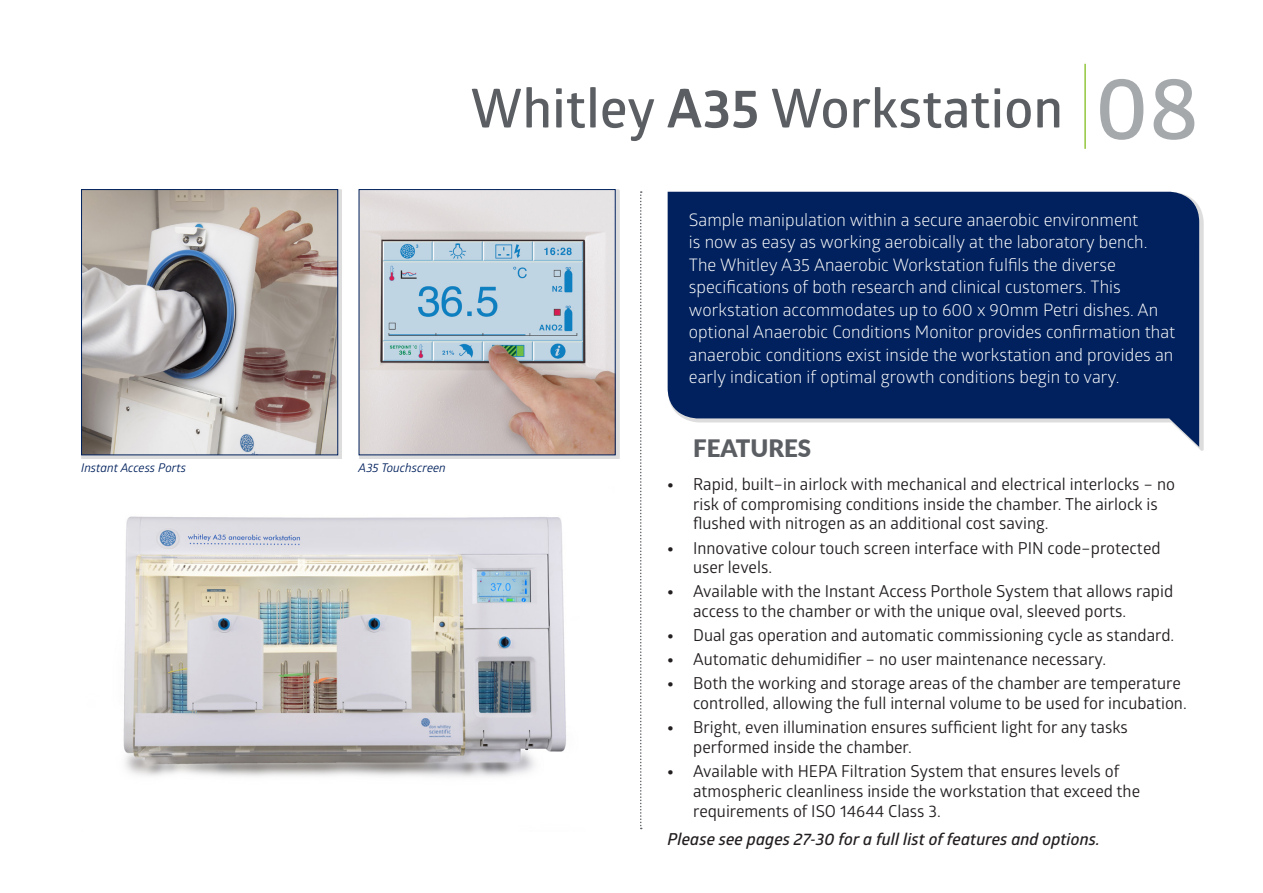
<style>
.page{position:relative;width:1263px;height:893px;background:#fff}
.page>*{position:absolute;margin:0;border:0;box-sizing:border-box;transform-origin:0 0}
.Table_of_contents_2{font:600 87px "Glober";color:#a5a9ac}
.Headline_1{font:600 54px "Glober";color:#5b5e62}
.Headline_2{font:900 24px "Lato";color:#5b5e62}
.t1{font:17.25px/22.5px "Glober";color:#fff}
.Headline_2-2{font:16.5px/19.8px "Glober";color:#231f20}
.Headline_2-3{font:italic 600 16.5px "Glober";color:#231f20}
.Quotes{font:italic 12px "Glober";color:#00215d}
.s1{font-weight:700}
.s2{font-weight:800}
</style>
<div class="page">
<hr style="left:1084px;top:64px;width:2px;height:85px;background:#92c73d">
<svg style="left:640px;top:191px;width:2px;height:638px"></svg>
<div style="left:668px;top:192px;width:535px;height:259px;background:#231f20;opacity:.15"></div>
<svg style="left:668px;top:192px;width:531px;height:255px;background:#1b396e"></svg>
<img style="left:123px;top:516px;width:443px;height:261px">
<div style="left:359px;top:190px;width:260px;height:269px;background:#231f20;opacity:.15"></div>
<img style="left:361px;top:191px;width:253px;height:262px">
<div style="left:359px;top:189px;width:257px;height:266px;border:1px solid #00215d"></div>
<div style="left:82px;top:190px;width:260px;height:269px;background:#231f20;opacity:.15"></div>
<img style="left:83px;top:191px;width:253px;height:262px">
<div style="left:81px;top:189px;width:257px;height:266px;border:1px solid #00215d"></div>
<p class="Headline_1" style="left:470px;top:71px;width:594px">Whitley <span class="s1">A35</span> Workstation</p>
<p class="Table_of_contents_2" style="left:1095px;top:47px;width:106px">08</p>
<p class="Quotes" style="left:81px;top:459px;width:106px">Instant Access Ports</p>
<p class="Quotes" style="left:359px;top:459px;width:89px">A35 Touchscreen</p>
<p class="t1" style="left:689px;top:208px;width:488px">Sample manipulation within a secure anaerobic environment<br>is now as easy as working aerobically at the laboratory bench.<br>The Whitley A35 Anaerobic Workstation fulfils the diverse specifications of both research and clinical customers. This workstation accommodates up to 600 x 90mm Petri dishes. An optional Anaerobic Conditions Monitor provides confirmation that anaerobic conditions exist inside the workstation and provides an early indication if optimal growth conditions begin to vary.</p>
<p class="Headline_2" style="left:693px;top:430px;width:120px">FEATURES</p>
<p class="Headline_2-2" style="left:693px;top:473px;width:483px;text-indent:-26px"><span class="s2">•</span> Rapid, built–in airlock with mechanical and electrical interlocks – no risk of compromising conditions inside the chamber. The airlock is flushed with nitrogen as an additional cost saving.</p>
<p class="Headline_2-2" style="left:693px;top:537px;width:469px;text-indent:-26px"><span class="s2">•</span> Innovative colour touch screen interface with PIN code–protected user levels.</p>
<p class="Headline_2-2" style="left:693px;top:581px;width:481px;text-indent:-26px"><span class="s2">•</span> Available with the Instant Access Porthole System that allows rapid access to the chamber or with the unique oval, sleeved ports.</p>
<p class="Headline_2-2" style="left:668px;top:625px;width:508px"><span class="s2">•</span> Dual gas operation and automatic commissioning cycle as standard.</p>
<p class="Headline_2-2" style="left:668px;top:649px;width:440px"><span class="s2">•</span> Automatic dehumidifier – no user maintenance necessary.</p>
<p class="Headline_2-2" style="left:693px;top:673px;width:495px;text-indent:-26px"><span class="s2">•</span> Both the working and storage areas of the chamber are temperature controlled, allowing the full internal volume to be used for incubation.</p>
<p class="Headline_2-2" style="left:693px;top:717px;width:436px;text-indent:-26px"><span class="s2">•</span> Bright, even illumination ensures sufficient light for any tasks performed inside the chamber.</p>
<p class="Headline_2-2" style="left:693px;top:761px;width:448px;text-indent:-26px"><span class="s2">•</span> Available with HEPA Filtration System that ensures levels of atmospheric cleanliness inside the workstation that exceed the requirements of ISO 14644 Class 3.</p>
<p class="Headline_2-3" style="left:668px;top:828px;width:434px">Please see pages 27-30 for a full list of features and options.</p>
</div>
